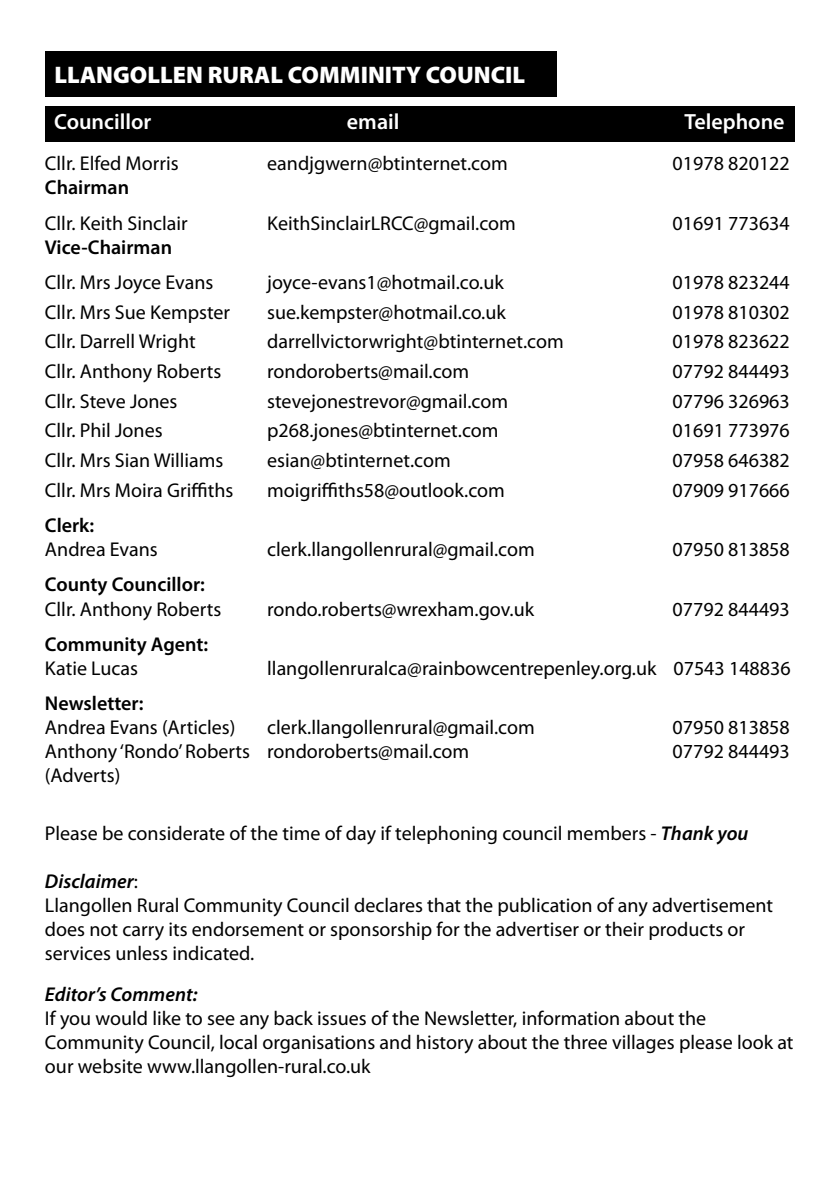
<style>
.page{position:relative;width:840px;height:1191px;background:#fff}
.page>*{position:absolute;margin:0;border:0;box-sizing:border-box;transform-origin:0 0}
.t1{font:900 24px "Myriad Pro";color:#fff}
.t2{font:600 22px "Myriad Pro";color:#fff}
.t3{font:20px/24px "Myriad Pro";color:#000}
.t4{font:600 20px "Myriad Pro";color:#000}
.t5{font:italic 600 20px "Myriad Pro";color:#000}
.s1{font-weight:600;font-style:italic}
</style>
<div class="page">
<div style="left:45px;top:51px;width:512px;height:45px;background:#000"></div>
<div style="left:45px;top:107px;width:749px;height:35px;background:#000"></div>
<p class="t1" style="left:54px;top:61px;width:472px">LLANGOLLEN RURAL COMMINITY COUNCIL</p>
<p class="t2" style="left:54px;top:108px;width:99px">Councillor</p>
<p class="t2" style="left:347px;top:108px;width:54px">email</p>
<p class="t2" style="left:684px;top:108px;width:102px">Telephone</p>
<p class="t3" style="left:45px;top:152px;width:135px">Cllr. Elfed Morris</p>
<p class="t3" style="left:267px;top:152px;width:242px">eandjgwern@btinternet.com</p>
<p class="t3" style="left:672px;top:152px;width:119px">01978 820122</p>
<p class="t4" style="left:45px;top:175px;width:86px">Chairman</p>
<p class="t3" style="left:45px;top:211px;width:144px">Cllr. Keith Sinclair</p>
<p class="t3" style="left:267px;top:211px;width:250px">KeithSinclairLRCC@gmail.com</p>
<p class="t3" style="left:672px;top:211px;width:119px">01691 773634</p>
<p class="t4" style="left:45px;top:234px;width:129px">Vice-Chairman</p>
<p class="t3" style="left:45px;top:271px;width:170px">Cllr. Mrs Joyce Evans</p>
<p class="t3" style="left:267px;top:271px;width:238px">joyce-evans1@hotmail.co.uk</p>
<p class="t3" style="left:672px;top:271px;width:119px">01978 823244</p>
<p class="t3" style="left:45px;top:300px;width:186px">Cllr. Mrs Sue Kempster</p>
<p class="t3" style="left:267px;top:300px;width:240px">sue.kempster@hotmail.co.uk</p>
<p class="t3" style="left:672px;top:300px;width:119px">01978 810302</p>
<p class="t3" style="left:45px;top:330px;width:152px">Cllr. Darrell Wright</p>
<p class="t3" style="left:267px;top:330px;width:298px">darrellvictorwright@btinternet.com</p>
<p class="t3" style="left:672px;top:330px;width:119px">01978 823622</p>
<p class="t3" style="left:45px;top:360px;width:178px">Cllr. Anthony Roberts</p>
<p class="t3" style="left:267px;top:360px;width:203px">rondoroberts@mail.com</p>
<p class="t3" style="left:672px;top:360px;width:119px">07792 844493</p>
<p class="t3" style="left:45px;top:389px;width:134px">Cllr. Steve Jones</p>
<p class="t3" style="left:267px;top:389px;width:242px">stevejonestrevor@gmail.com</p>
<p class="t3" style="left:672px;top:389px;width:119px">07796 326963</p>
<p class="t3" style="left:45px;top:419px;width:119px">Cllr. Phil Jones</p>
<p class="t3" style="left:267px;top:419px;width:233px">p268.jones@btinternet.com</p>
<p class="t3" style="left:672px;top:419px;width:119px">01691 773976</p>
<p class="t3" style="left:45px;top:449px;width:180px">Cllr. Mrs Sian Williams</p>
<p class="t3" style="left:267px;top:449px;width:185px">esian@btinternet.com</p>
<p class="t3" style="left:672px;top:449px;width:119px">07958 646382</p>
<p class="t3" style="left:45px;top:478px;width:190px">Cllr. Mrs Moira Griffiths</p>
<p class="t3" style="left:267px;top:478px;width:239px">moigriffiths58@outlook.com</p>
<p class="t3" style="left:672px;top:478px;width:119px">07909 917666</p>
<p class="t4" style="left:45px;top:512px;width:51px">Clerk:</p>
<p class="t3" style="left:45px;top:538px;width:114px">Andrea Evans</p>
<p class="t3" style="left:267px;top:538px;width:269px">clerk.llangollenrural@gmail.com</p>
<p class="t3" style="left:672px;top:538px;width:119px">07950 813858</p>
<p class="t4" style="left:45px;top:572px;width:161px">County Councillor:</p>
<p class="t3" style="left:45px;top:597px;width:178px">Cllr. Anthony Roberts</p>
<p class="t3" style="left:267px;top:597px;width:268px">rondo.roberts@wrexham.gov.uk</p>
<p class="t3" style="left:672px;top:597px;width:119px">07792 844493</p>
<p class="t4" style="left:45px;top:631px;width:165px">Community Agent:</p>
<p class="t3" style="left:45px;top:656px;width:94px">Katie Lucas</p>
<p class="t3" style="left:267px;top:656px;width:524px">llangollenruralca@rainbowcentrepenley.org.uk 07543 148836</p>
<p class="t4" style="left:45px;top:691px;width:100px">Newsletter:</p>
<p class="t3" style="left:45px;top:716px;width:192px">Andrea Evans (Articles)</p>
<p class="t3" style="left:267px;top:716px;width:269px">clerk.llangollenrural@gmail.com</p>
<p class="t3" style="left:672px;top:716px;width:119px">07950 813858</p>
<p class="t3" style="left:45px;top:740px;width:425px">Anthony ‘Rondo’ Roberts rondoroberts@mail.com</p>
<p class="t3" style="left:672px;top:740px;width:119px">07792 844493</p>
<p class="t3" style="left:45px;top:764px;width:77px">(Adverts)</p>
<p class="t3" style="left:45px;top:822px;width:704px">Please be considerate of the time of day if telephoning council members - <span class="s1">Thank you</span></p>
<p class="t3" style="left:45px;top:870px;width:729px"><span class="s1">Disclaimer</span>:<br>Llangollen Rural Community Council declares that the publication of any advertisement does not carry its endorsement or sponsorship for the advertiser or their products or services unless indicated.</p>
<p class="t5" style="left:45px;top:983px;width:154px">Editor’s Comment:</p>
<p class="t3" style="left:45px;top:1007px;width:749px">If you would like to see any back issues of the Newsletter, information about the<br>Community Council, local organisations and history about the three villages please look at our website www.llangollen-rural.co.uk</p>
</div>
